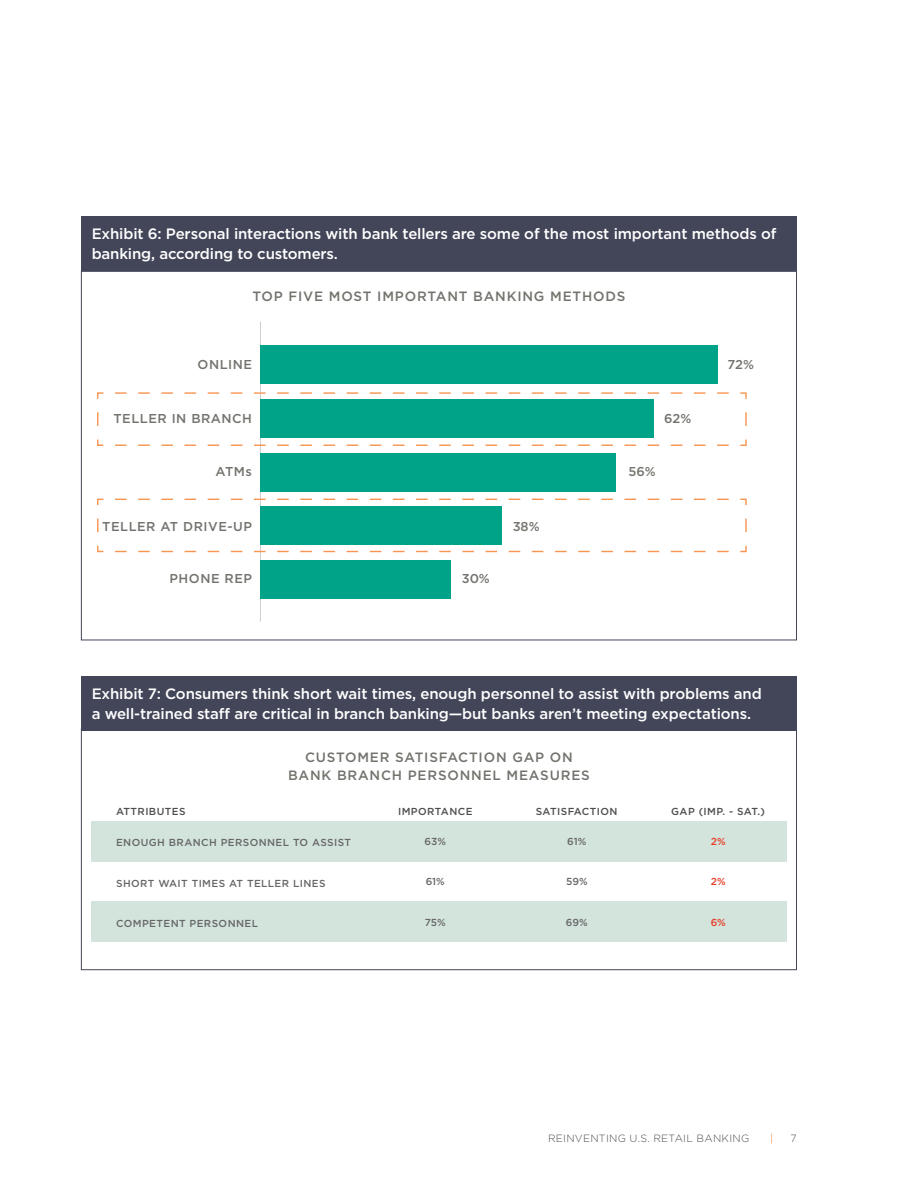
<style>
.page{position:relative;width:918px;height:1188px;background:#fff}
.page>*{position:absolute;margin:0;border:0;box-sizing:border-box;transform-origin:0 0}
.Exhibit_Caption{font:500 15px/19.5px "Gotham";letter-spacing:-.01em;color:#fff}
.Exhibit_Title{font:500 13.5px/18px "Gotham";letter-spacing:.06em;color:#73726d;text-align:center}
.t1{font:500 12.9px "Gotham";letter-spacing:.04em;color:#73726d}
.t2{font:300 10.5px "Gotham";letter-spacing:.025em;color:#4d4d4f}
.t3{font:300 10.5px "Gotham";color:#f47920}
.t4{font:500 10.2px "Gotham";letter-spacing:.04em;color:#676767}
.t5{font:500 10.2px "Gotham";letter-spacing:.04em;color:#4e4e4e}
.t6{font:500 10.2px "Gotham";color:#e73c26}
</style>
<div class="page">
<hr style="left:260px;top:322px;width:1px;height:300px;background:#cdcdcc">
<div style="left:260px;top:345px;width:457px;height:39px;background:#00a388"></div>
<div style="left:260px;top:399px;width:394px;height:39px;background:#00a388"></div>
<div style="left:260px;top:453px;width:356px;height:38px;background:#00a388"></div>
<div style="left:260px;top:506px;width:241px;height:39px;background:#00a388"></div>
<div style="left:260px;top:560px;width:191px;height:39px;background:#00a388"></div>
<svg style="left:97px;top:439px;width:632px;height:7px"></svg>
<svg style="left:97px;top:412px;width:1px;height:14px"></svg>
<svg style="left:97px;top:392px;width:7px;height:7px"></svg>
<svg style="left:115px;top:392px;width:632px;height:7px"></svg>
<svg style="left:740px;top:412px;width:7px;height:34px"></svg>
<svg style="left:97px;top:544px;width:632px;height:9px"></svg>
<svg style="left:97px;top:518px;width:1px;height:14px"></svg>
<svg style="left:97px;top:498px;width:7px;height:7px"></svg>
<svg style="left:115px;top:498px;width:632px;height:7px"></svg>
<svg style="left:740px;top:519px;width:7px;height:34px"></svg>
<div style="left:91px;top:822px;width:696px;height:40px;background:#d3e4dd"></div>
<div style="left:91px;top:902px;width:696px;height:40px;background:#d3e4dd"></div>
<div style="left:81px;top:216px;width:715px;height:55px;background:#434659"></div>
<div style="left:81px;top:676px;width:715px;height:55px;background:#434659"></div>
<p class="Exhibit_Caption" style="left:92px;top:224px;width:686px">Exhibit 6: Personal interactions with bank tellers are some of the most important methods of banking, according to customers.</p>
<p class="Exhibit_Title" style="left:252px;top:287px;width:374px">TOP FIVE MOST IMPORTANT BANKING METHODS</p>
<p class="t1" style="left:198px;top:356px;width:56px">ONLINE</p>
<p class="t1" style="left:113px;top:410px;width:140px">TELLER IN BRANCH</p>
<p class="t1" style="left:216px;top:463px;width:38px">ATMs</p>
<p class="t1" style="left:102px;top:518px;width:151px">TELLER AT DRIVE-UP</p>
<p class="t1" style="left:170px;top:570px;width:84px">PHONE REP</p>
<p class="t1" style="left:462px;top:570px;width:30px">30%</p>
<p class="t1" style="left:513px;top:518px;width:28px">38%</p>
<p class="t1" style="left:664px;top:410px;width:29px">62%</p>
<p class="t1" style="left:628px;top:463px;width:29px">56%</p>
<p class="t1" style="left:728px;top:356px;width:28px">72%</p>
<p class="Exhibit_Caption" style="left:92px;top:684px;width:672px">Exhibit 7: Consumers think short wait times, enough personnel to assist with problems and a well-trained staff are critical in branch banking—but banks aren’t meeting expectations.</p>
<p class="Exhibit_Title" style="left:288px;top:748px;width:303px">CUSTOMER SATISFACTION GAP ON<br>BANK BRANCH PERSONNEL MEASURES</p>
<p class="t5" style="left:116px;top:804px;width:71px">ATTRIBUTES</p>
<p class="t4" style="left:116px;top:836px;width:236px">ENOUGH BRANCH PERSONNEL TO ASSIST</p>
<p class="t4" style="left:116px;top:876px;width:211px">SHORT WAIT TIMES AT TELLER LINES</p>
<p class="t4" style="left:116px;top:917px;width:143px">COMPETENT PERSONNEL</p>
<p class="t5" style="left:398px;top:804px;width:76px">IMPORTANCE</p>
<p class="t4" style="left:425px;top:834px;width:23px">63%</p>
<p class="t4" style="left:426px;top:875px;width:21px">61%</p>
<p class="t4" style="left:425px;top:916px;width:22px">75%</p>
<p class="t5" style="left:536px;top:804px;width:83px">SATISFACTION</p>
<p class="t4" style="left:567px;top:834px;width:21px">61%</p>
<p class="t4" style="left:566px;top:875px;width:23px">59%</p>
<p class="t4" style="left:566px;top:916px;width:23px">69%</p>
<p class="t5" style="left:671px;top:804px;width:95px">GAP (IMP. - SAT.)</p>
<p class="t6" style="left:711px;top:834px;width:16px">2%</p>
<p class="t6" style="left:711px;top:875px;width:16px">2%</p>
<p class="t6" style="left:711px;top:916px;width:17px">6%</p>
<p class="t2" style="left:548px;top:1132px;width:203px">REINVENTING U.S. RETAIL BANKING</p>
<p class="t3" style="left:770px;top:1132px;width:5px">|</p>
<p class="t2" style="left:790px;top:1132px;width:8px">7</p>
</div>
